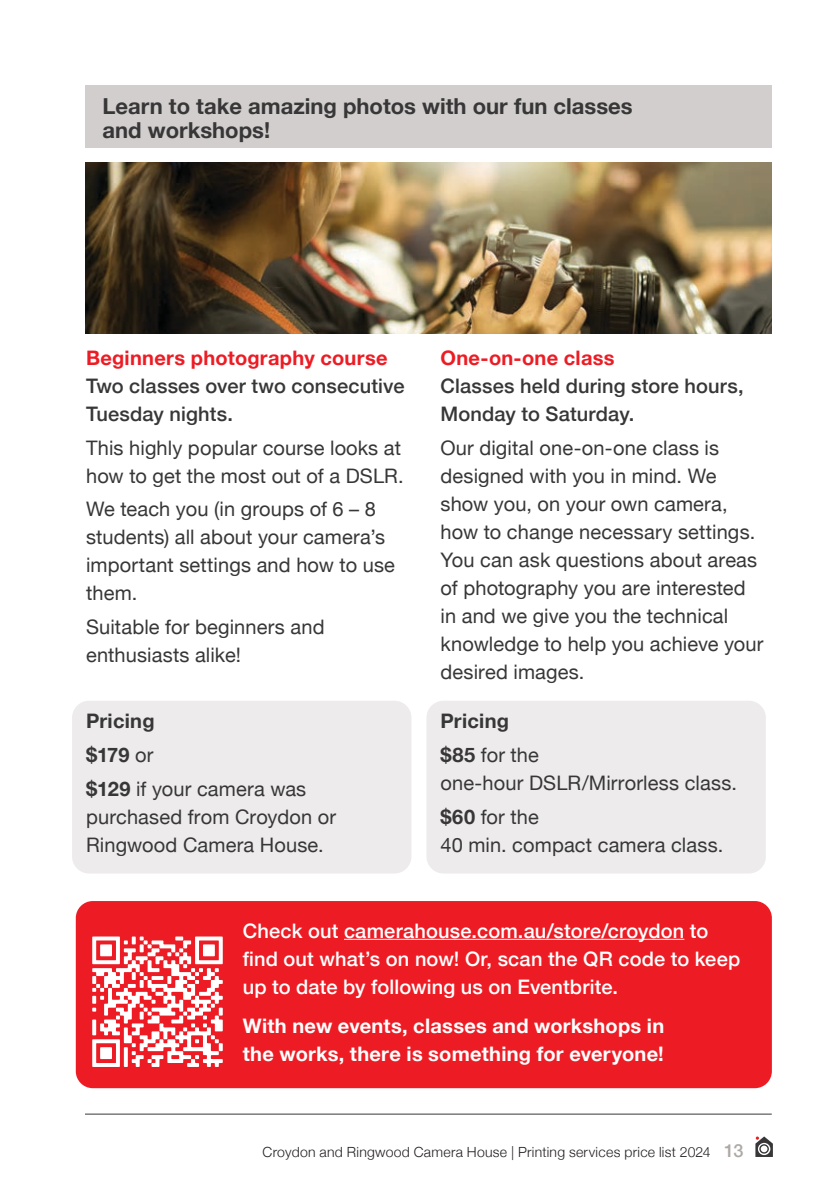
<style>
.page{position:relative;width:840px;height:1191px;background:#fff}
.page>*{position:absolute;margin:0;border:0;box-sizing:border-box;transform-origin:0 0}
.t1{font:700 22px/24px "Helvetica Neue";color:#383738}
.t2{font:20px/28px "Helvetica Neue";letter-spacing:.005em;color:#383738}
.t3{font:500 20px/28px "Helvetica Neue";letter-spacing:.01em;color:#383738}
.t4{font:500 20px/28px "Helvetica Neue";letter-spacing:.005em;color:#fff}
.t5{font:700 20px/28px "Helvetica Neue";letter-spacing:.015em;color:#fff}
.t6{font:700 20px "Helvetica Neue";letter-spacing:.01em;color:#383738}
.t7{font:300 14px "Helvetica Neue";letter-spacing:.02em;color:#231f20}
.s1{font-weight:700;color:#ed1c24}
.s2{font-weight:400}
.s3{font-weight:700}
.s4{font-weight:500;font-size:18px;color:#afa9a6}
</style>
<div class="page">
<hr style="left:85px;top:1113px;width:686px;height:1px;background:#383738">
<svg style="left:755px;top:1136px;width:17px;height:21px"></svg>
<div style="left:426px;top:700px;width:339px;height:173px;background:#edebeb;border-radius:17px"></div>
<div style="left:76px;top:901px;width:695px;height:187px;background:#ed1c24;border-radius:17px"></div>
<div style="left:72px;top:700px;width:339px;height:173px;background:#edebeb;border-radius:17px"></div>
<div style="left:85px;top:85px;width:686px;height:62px;background:#d2cecd"></div>
<hr style="left:344px;top:938px;width:340px;height:1px;background:#fff">
<img style="left:85px;top:162px;width:686px;height:171px">
<svg style="left:92px;top:936px;width:131px;height:131px"></svg>
<p class="t1" style="left:102px;top:95px;width:531px">Learn to take amazing photos with our fun classes and workshops!</p>
<p class="t3" style="left:86px;top:342px;width:320px"><span class="s1">Beginners photography course<br></span>Two classes over two consecutive<br>Tuesday nights.</p>
<p class="t2" style="left:86px;top:435px;width:319px">This highly popular course looks at how to get the most out of a DSLR.</p>
<p class="t2" style="left:86px;top:496px;width:310px">We teach you (in groups of 6 – 8 students) all about your camera’s important settings and how to use them.</p>
<p class="t2" style="left:86px;top:614px;width:240px">Suitable for beginners and enthusiasts alike!</p>
<p class="t6" style="left:86px;top:705px;width:70px">Pricing</p>
<p class="t6" style="left:86px;top:739px;width:69px">$179 <span class="s2">or</span></p>
<p class="t2" style="left:86px;top:775px;width:251px"><span class="s3">$129</span> if your camera was purchased from Croydon or<br>Ringwood Camera House.</p>
<p class="t3" style="left:440px;top:342px;width:304px"><span class="s1">One-on-one class<br></span>Classes held during store hours,<br>Monday to Saturday.</p>
<p class="t2" style="left:440px;top:435px;width:324px">Our digital one-on-one class is designed with you in mind. We show you, on your own camera, how to change necessary settings.<br>You can ask questions about areas of photography you are interested in and we give you the technical knowledge to help you achieve your desired images.</p>
<p class="t6" style="left:440px;top:705px;width:70px">Pricing</p>
<p class="t2" style="left:440px;top:742px;width:298px"><span class="s3">$85</span> for the<br>one-hour DSLR/Mirrorless class.</p>
<p class="t2" style="left:440px;top:804px;width:284px"><span class="s3">$60</span> for the<br>40 min. compact camera class.</p>
<p class="t4" style="left:243px;top:915px;width:498px">Check out camerahouse.com.au/store/croydon to find out what’s on now! Or, scan the QR code to keep up to date by following us on Eventbrite.</p>
<p class="t5" style="left:243px;top:1012px;width:422px">With new events, classes and workshops in the works, there is something for everyone!</p>
<p class="t7" style="left:262px;top:1140px;width:482px">Croydon and Ringwood Camera House | Printing services price list 2024 <span class="s4">13</span></p>
</div>
